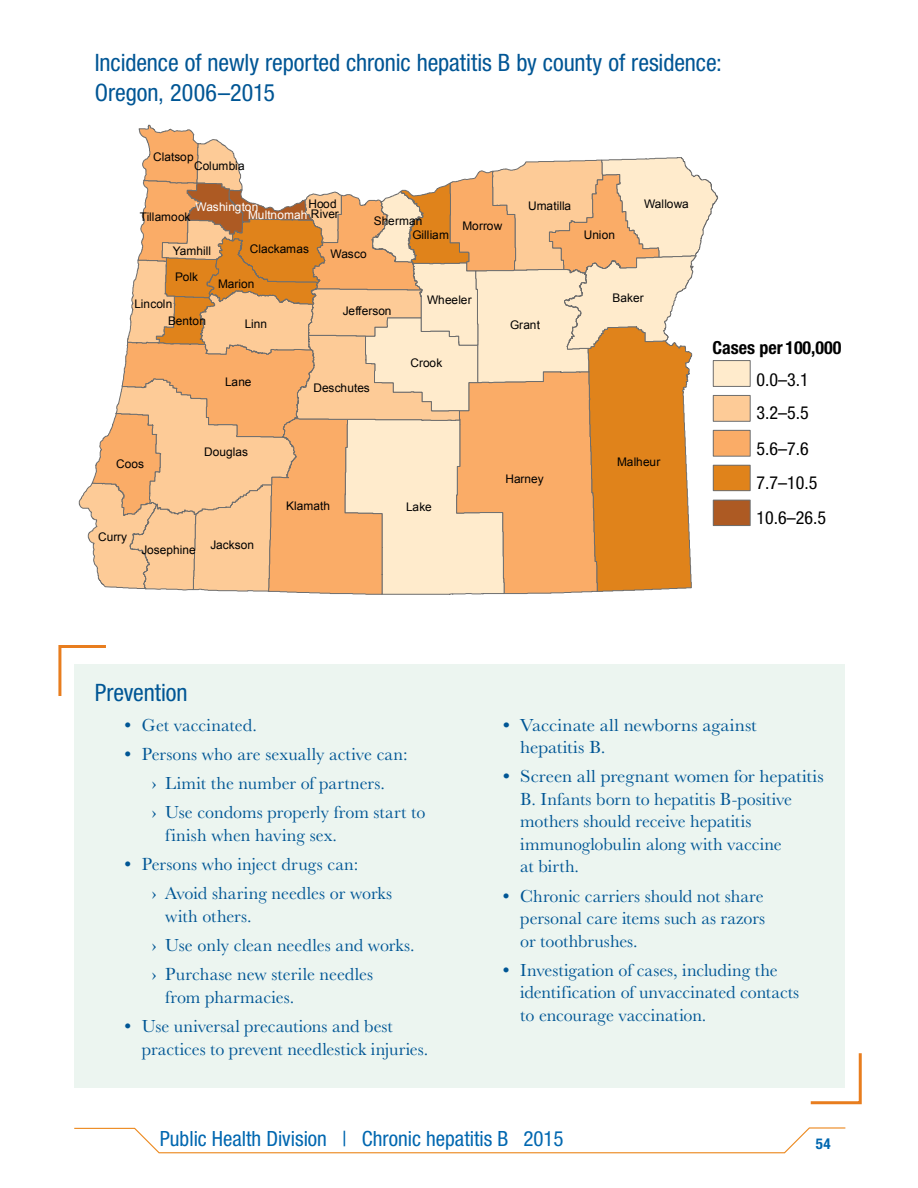
<style>
.page{position:relative;width:918px;height:1188px;background:#fff}
.page>*{position:absolute;margin:0;border:0;box-sizing:border-box;transform-origin:0 0}
.t1{font:condensed 24px/30px "Helvetica Neue LT Std";letter-spacing:-.005em;color:#005695}
.t2{font:condensed 21px "Helvetica Neue LT Std";color:#0067b0}
.t3{font:18px/22.5px "Baskerville URW";color:#005695}
.t4{font:18px/22.5px "Baskerville URW";color:#005695;scale:1.05 1}
.t5{font:700 condensed 18px/32.7px "Helvetica Neue LT Std";color:#000}
.t6{font:condensed 18px/34.8px "Helvetica Neue LT Std";color:#000}
.t7{font:700 condensed 15px "Helvetica Neue LT Std";color:#0067b0}
.t8{font:11.85px/11.9px "Arial";color:#000;text-align:right}
.t9{font:11.85px "Arial";letter-spacing:-.005em;color:#fff}
.s1{color:#fff}
.s2{font-weight:400}
</style>
<div class="page">
<svg style="left:74px;top:1127px;width:772px;height:27px"></svg>
<svg style="left:58px;top:645px;width:48px;height:51px"></svg>
<div style="left:74px;top:664px;width:771px;height:424px;background:#ecf5f0"></div>
<svg style="left:810px;top:1053px;width:52px;height:52px"></svg>
<div style="left:713px;top:361px;width:37px;height:25px;background:#ffebcc"></div>
<div style="left:713px;top:360px;width:38px;height:27px;border:1px solid #6e6e6e"></div>
<div style="left:713px;top:395px;width:37px;height:26px;background:#fdcb97"></div>
<div style="left:713px;top:395px;width:38px;height:27px;border:1px solid #6e6e6e"></div>
<div style="left:713px;top:430px;width:37px;height:26px;background:#faac67"></div>
<div style="left:713px;top:430px;width:38px;height:27px;border:1px solid #6e6e6e"></div>
<div style="left:713px;top:465px;width:37px;height:26px;background:#e0831b"></div>
<div style="left:713px;top:465px;width:38px;height:26px;border:1px solid #6e6e6e"></div>
<div style="left:713px;top:500px;width:37px;height:26px;background:#ad5a23"></div>
<div style="left:713px;top:500px;width:38px;height:26px;border:1px solid #6e6e6e"></div>
<svg style="left:79px;top:124px;width:639px;height:471px"></svg>
<p class="t1" style="left:95px;top:47px;width:629px">Incidence of newly reported chronic hepatitis B by county of residence:<br>Oregon, 2006–2015</p>
<p class="t8" style="left:153px;top:151px;width:42px">Clatsop</p>
<p class="t8" style="left:194px;top:160px;width:52px">Columbia</p>
<p class="t9" style="left:196px;top:199px;width:64px">Washington</p>
<p class="t8" style="left:248px;top:198px;width:92px">Hood<br><span class="s1">Multnomah</span> River</p>
<p class="t8" style="left:140px;top:211px;width:52px">Tillamook</p>
<p class="t8" style="left:173px;top:245px;width:40px">Yamhill</p>
<p class="t8" style="left:175px;top:271px;width:25px">Polk</p>
<p class="t8" style="left:250px;top:243px;width:61px">Clackamas</p>
<p class="t8" style="left:218px;top:278px;width:38px">Marion</p>
<p class="t8" style="left:331px;top:248px;width:38px">Wasco</p>
<p class="t8" style="left:374px;top:215px;width:50px">Sherman</p>
<p class="t8" style="left:412px;top:229px;width:38px">Gilliam</p>
<p class="t8" style="left:463px;top:220px;width:41px">Morrow</p>
<p class="t8" style="left:135px;top:298px;width:39px">Lincoln</p>
<p class="t8" style="left:168px;top:315px;width:39px">Benton</p>
<p class="t8" style="left:245px;top:318px;width:24px">Linn</p>
<p class="t8" style="left:343px;top:305px;width:50px">Jefferson</p>
<p class="t8" style="left:427px;top:294px;width:46px">Wheeler</p>
<p class="t8" style="left:528px;top:200px;width:44px">Umatilla</p>
<p class="t8" style="left:644px;top:198px;width:46px">Wallowa</p>
<p class="t8" style="left:584px;top:229px;width:33px">Union</p>
<p class="t8" style="left:510px;top:319px;width:31px">Grant</p>
<p class="t8" style="left:613px;top:292px;width:32px">Baker</p>
<p class="t8" style="left:225px;top:376px;width:28px">Lane</p>
<p class="t8" style="left:313px;top:382px;width:58px">Deschutes</p>
<p class="t8" style="left:411px;top:357px;width:33px">Crook</p>
<p class="t8" style="left:116px;top:458px;width:29px">Coos</p>
<p class="t8" style="left:204px;top:446px;width:45px">Douglas</p>
<p class="t8" style="left:617px;top:456px;width:45px">Malheur</p>
<p class="t8" style="left:98px;top:531px;width:30px">Curry</p>
<p class="t8" style="left:141px;top:544px;width:56px">Josephine</p>
<p class="t8" style="left:210px;top:539px;width:45px">Jackson</p>
<p class="t8" style="left:286px;top:500px;width:45px">Klamath</p>
<p class="t8" style="left:406px;top:501px;width:27px">Lake</p>
<p class="t8" style="left:505px;top:473px;width:40px">Harney</p>
<p class="t5" style="left:757px;top:331px;width:86px;text-indent:-44px">Cases per 100,000<br><span class="s2">0.0–3.1<br>3.2–5.5</span></p>
<p class="t6" style="left:757px;top:431px;width:71px">5.6–7.6<br>7.7–10.5<br>10.6–26.5</p>
<p class="t1" style="left:95px;top:678px;width:94px">Prevention</p>
<p class="t3" style="left:122px;top:714px;width:137px">• Get vaccinated.</p>
<p class="t3" style="left:122px;top:743px;width:287px">• Persons who are sexually active can:</p>
<p class="t3" style="left:152px;top:772px;width:235px">› Limit the number of partners.</p>
<p class="t3" style="left:165px;top:801px;width:262px;text-indent:-14px">› Use condoms properly from start to finish when having sex.</p>
<p class="t3" style="left:122px;top:853px;width:238px">• Persons who inject drugs can:</p>
<p class="t3" style="left:165px;top:882px;width:229px;text-indent:-14px">› Avoid sharing needles or works with others.</p>
<p class="t3" style="left:152px;top:934px;width:265px">› Use only clean needles and works.</p>
<p class="t3" style="left:165px;top:963px;width:210px;text-indent:-14px">› Purchase new sterile needles from pharmacies.</p>
<p class="t3" style="left:142px;top:1015px;width:288px;text-indent:-20px">• Use universal precautions and best practices to prevent needlestick injuries.</p>
<p class="t4" style="left:520px;top:714px;width:227px;text-indent:-20px">• Vaccinate all newborns against hepatitis B.</p>
<p class="t4" style="left:520px;top:765px;width:290px;text-indent:-20px">• Screen all pregnant women for hepatitis<br>B. Infants born to hepatitis B-positive mothers should receive hepatitis immunoglobulin along with vaccine<br>at birth.</p>
<p class="t3" style="left:520px;top:885px;width:246px;text-align:justify;text-indent:-20px">• Chronic carriers should not share personal care items such as razors or toothbrushes.</p>
<p class="t3" style="left:520px;top:959px;width:281px;text-indent:-20px">• Investigation of cases, including the identification of unvaccinated contacts to encourage vaccination.</p>
<p class="t2" style="left:160px;top:1126px;width:405px">Public Health Division | Chronic hepatitis B 2015</p>
<p class="t7" style="left:816px;top:1134px;width:16px">54</p>
</div>
